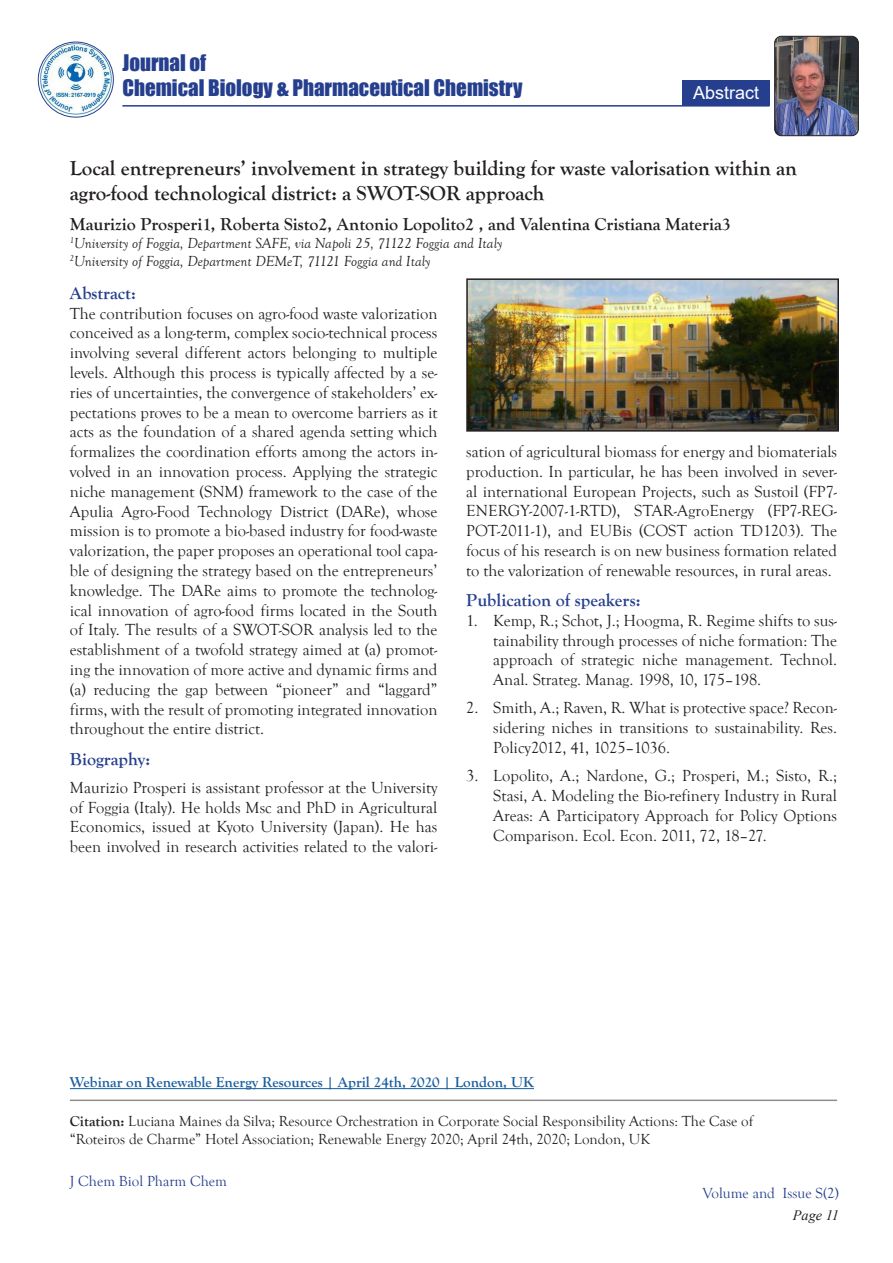
<style>
.page{position:relative;width:893px;height:1263px;background:#fff}
.page>*{position:absolute;margin:0;border:0;box-sizing:border-box;transform-origin:0 0}
.t1{font:700 21px/25.2px "Goudy Old Style T";color:#231f20}
.t2{font:21px/25.2px "Impact";color:#253f8e}
.t3{font:700 18px "Goudy Old Style T";color:#231f20}
.t4{font:700 18px "Goudy Old Style T";color:#253f8e}
.t5{font:18px "Arial";color:#fff}
.t6{font:16.5px/19.8px "Goudy Old Style T";color:#231f20;text-align:justify}
.t7{font:15px/18px "Goudy Old Style T";color:#231f20}
.t8{font:italic 15px "Goudy Old Style T";color:#231f20}
.t9{font:700 15px "Goudy Old Style T";color:#175d9e}
.t10{font:15px "Goudy Old Style T";color:#253f8e}
.t11{font:italic 14.25px "Times New Roman";color:#231f20}
.s1{font-weight:700}
</style>
<div class="page">
<img style="left:38px;top:42px;width:75px;height:75px;border-radius:38px">
<div style="left:38px;top:42px;width:76px;height:76px;border:1px solid #253f8e;border-radius:50%"></div>
<div style="left:682px;top:80px;width:88px;height:25px;background:#253f8e"></div>
<hr style="left:122px;top:105px;width:647px;height:2px;background:#253f8e">
<img style="left:775px;top:36px;width:83px;height:100px">
<div style="left:774px;top:36px;width:85px;height:100px;border:1px solid #231f20;border-radius:7px"></div>
<hr style="left:70px;top:1099px;width:767px;height:2px;background:#231f20">
<hr style="left:70px;top:1088px;width:464px;height:1px;background:#175d9e">
<img style="left:469px;top:281px;width:367px;height:148px">
<div style="left:466px;top:278px;width:373px;height:154px;border:2px solid #231f20"></div>
<p class="t2" style="left:122px;top:49px;width:402px">Journal of<br>Chemical Biology &amp; Pharmaceutical Chemistry</p>
<p class="t5" style="left:693px;top:80px;width:68px">Abstract</p>
<p class="t1" style="left:70px;top:155px;width:729px">Local entrepreneurs’ involvement in strategy building for waste valorisation within an agro-food technological district: a SWOT-SOR approach</p>
<p class="t3" style="left:70px;top:214px;width:662px">Maurizio Prosperi1, Roberta Sisto2, Antonio Lopolito2 , and Valentina Cristiana Materia3</p>
<p class="t8" style="left:70px;top:235px;width:434px"><sup>1</sup>University of Foggia, Department SAFE, via Napoli 25, 71122 Foggia and Italy</p>
<p class="t8" style="left:70px;top:253px;width:362px"><sup>2</sup>University of Foggia, Department DEMeT, 71121 Foggia and Italy</p>
<p class="t4" style="left:70px;top:283px;width:68px">Abstract:</p>
<p class="t6" style="left:70px;top:304px;width:369px">The contribution focuses on agro-food waste valorization conceived as a long-term, complex socio-technical process involving several different actors belonging to multiple levels. Although this process is typically affected by a se&shy;ries of uncertainties, the convergence of stakeholders’ ex&shy;pectations proves to be a mean to overcome barriers as it acts as the foundation of a shared agenda setting which formalizes the coordination efforts among the actors in&shy;volved in an innovation process. Applying the strategic niche management (SNM) framework to the case of the Apulia Agro-Food Technology District (DARe), whose mission is to promote a bio-based industry for food-waste valorization, the paper proposes an operational tool capa&shy;ble of designing the strategy based on the entrepreneurs’ knowledge. The DARe aims to promote the technolog&shy;ical innovation of agro-food firms located in the South of Italy. The results of a SWOT-SOR analysis led to the establishment of a twofold strategy aimed at (a) promot&shy;ing the innovation of more active and dynamic firms and (a) reducing the gap between “pioneer” and “laggard” firms, with the result of promoting integrated innovation throughout the entire district.</p>
<p class="t4" style="left:70px;top:748px;width:82px">Biography:</p>
<p class="t6" style="left:70px;top:778px;width:369px">Maurizio Prosperi is assistant professor at the University of Foggia (Italy). He holds Msc and PhD in Agricultural Economics, issued at Kyoto University (Japan). He has been involved in research activities related to the valori-</p>
<p class="t6" style="left:466px;top:442px;width:372px">sation of agricultural biomass for energy and biomaterials production. In particular, he has been involved in sever&shy;al international European Projects, such as Sustoil (FP7- ENERGY-2007-1-RTD), STAR-AgroEnergy (FP7-REG-POT-2011-1), and EUBis (COST action TD1203). The focus of his research is on new business formation related to the valorization of renewable resources, in rural areas.</p>
<p class="t4" style="left:466px;top:590px;width:176px">Publication of speakers:</p>
<p class="t6" style="left:493px;top:611px;width:345px;text-indent:-27px">1. Kemp, R.; Schot, J.; Hoogma, R. Regime shifts to sus&shy;tainability through processes of niche formation: The approach of strategic niche management. Technol.<br>Anal. Strateg. Manag. 1998, 10, 175–198.</p>
<p class="t6" style="left:493px;top:698px;width:345px;text-indent:-27px">2. Smith, A.; Raven, R. What is protective space? Recon&shy;sidering niches in transitions to sustainability. Res.<br>Policy2012, 41, 1025–1036.</p>
<p class="t6" style="left:493px;top:766px;width:345px;text-indent:-27px">3. Lopolito, A.; Nardone, G.; Prosperi, M.; Sisto, R.; Stasi, A. Modeling the Bio-refinery Industry in Rural Areas: A Participatory Approach for Policy Options Comparison. Ecol. Econ. 2011, 72, 18–27.</p>
<p class="t9" style="left:70px;top:1074px;width:466px">Webinar on Renewable Energy Resources | April 24th, 2020 | London, UK</p>
<p class="t7" style="left:70px;top:1112px;width:685px"><span class="s1">Citation:</span> Luciana Maines da Silva; Resource Orchestration in Corporate Social Responsibility Actions: The Case of “Roteiros de Charme” Hotel Association; Renewable Energy 2020; April 24th, 2020; London, UK</p>
<p class="t10" style="left:70px;top:1173px;width:159px">J Chem Biol Pharm Chem</p>
<p class="t10" style="left:702px;top:1185px;width:138px">Volume and Issue S(2)</p>
<p class="t11" style="left:793px;top:1206px;width:48px">Page 11</p>
</div>
